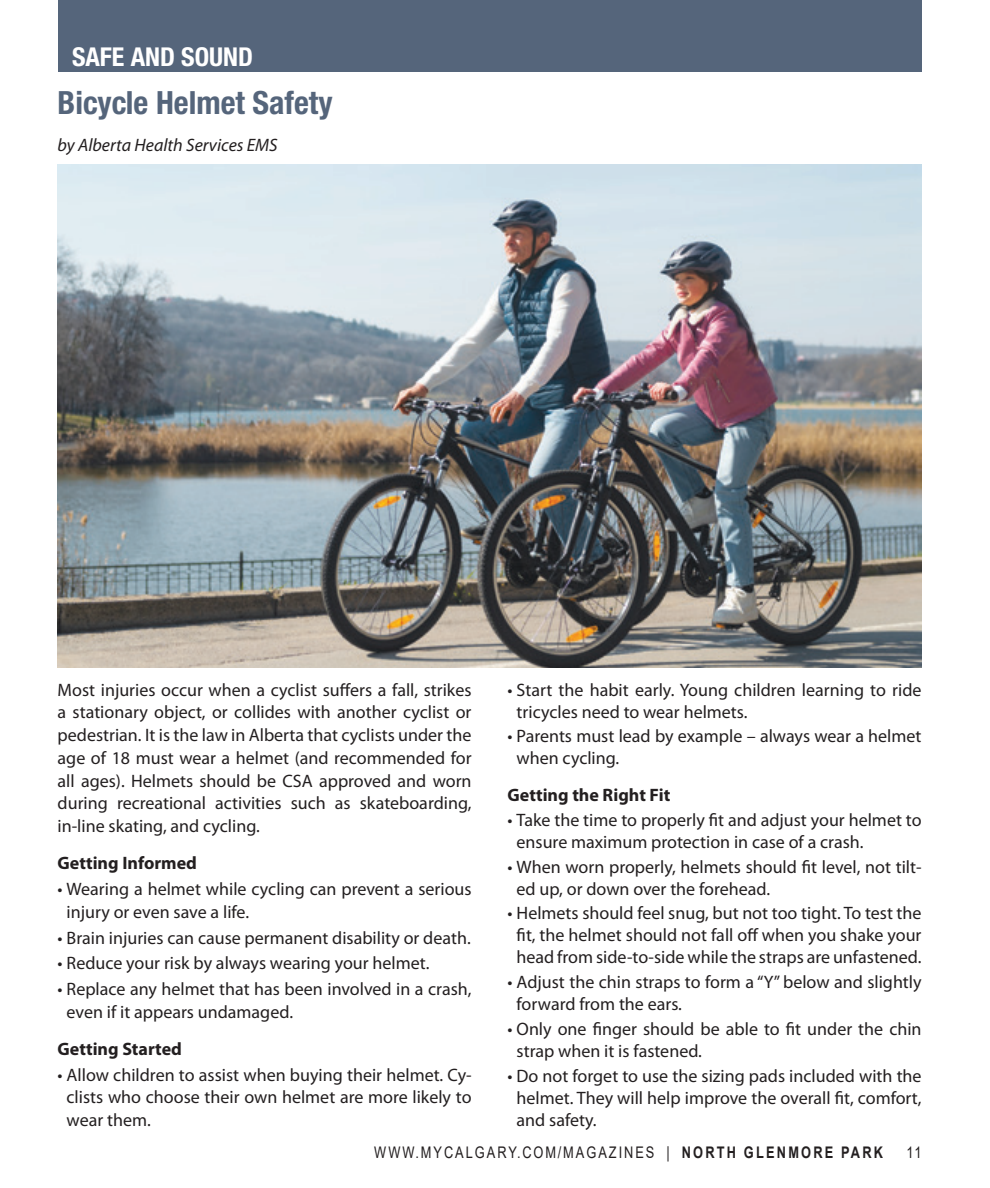
<style>
.page{position:relative;width:990px;height:1188px;background:#fff}
.page>*{position:absolute;margin:0;border:0;box-sizing:border-box;transform-origin:0 0}
.In_Around_title{font:700 condensed 32px "Helvetica Neue LT Std";color:#55657b}
.t1{font:700 condensed 26px "Helvetica Neue LT Std";color:#fff}
.t2{font:18px/22.8px "Myriad Pro";color:#231f20}
.t3{font:700 18px "Myriad Pro";color:#231f20}
.Body_text{font:italic 18px "Myriad Pro";color:#231f20}
.t4{font:16px "Arial";letter-spacing:.155em;color:#231f20;scale:.8 1}
.s1{font-weight:700}
</style>
<div class="page">
<div style="left:58px;top:0;width:864px;height:72px;background:#55657b"></div>
<img style="left:58px;top:165px;width:864px;height:503px">
<p class="t1" style="left:72px;top:41px;width:183px">SAFE AND SOUND</p>
<p class="In_Around_title" style="left:58px;top:84px;width:277px">Bicycle Helmet Safety</p>
<p class="Body_text" style="left:58px;top:134px;width:222px">by Alberta Health Services EMS</p>
<p class="t2" style="left:58px;top:678px;width:416px;text-align:justify">Most injuries occur when a cyclist suffers a fall, strikes a stationary object, or collides with another cyclist or pedestrian. It is the law in Alberta that cyclists under the age of 18 must wear a helmet (and recommended for all ages). Helmets should be CSA approved and worn during recreational activities such as skateboarding, in-line skating, and cycling.</p>
<p class="t3" style="left:58px;top:852px;width:141px">Getting Informed</p>
<p class="t2" style="left:67px;top:877px;width:407px;text-indent:-9px">• Wearing a helmet while cycling can prevent a serious injury or even save a life.</p>
<p class="t2" style="left:58px;top:926px;width:415px">• Brain injuries can cause permanent disability or death.</p>
<p class="t2" style="left:58px;top:952px;width:373px">• Reduce your risk by always wearing your helmet.</p>
<p class="t2" style="left:67px;top:977px;width:406px;text-indent:-9px">• Replace any helmet that has been involved in a crash, even if it appears undamaged.</p>
<p class="t3" style="left:58px;top:1037px;width:126px">Getting Started</p>
<p class="t2" style="left:67px;top:1063px;width:407px;text-align:justify;text-indent:-9px">• Allow children to assist when buying their helmet. Cy&shy;clists who choose their own helmet are more likely to wear them.</p>
<p class="t2" style="left:517px;top:678px;width:406px;line-height:22px;text-indent:-9px">• Start the habit early. Young children learning to ride tricycles need to wear helmets.</p>
<p class="t2" style="left:517px;top:725px;width:406px;line-height:22px;text-indent:-9px">• Parents must lead by example – always wear a helmet when cycling.</p>
<p class="t3" style="left:508px;top:783px;width:164px">Getting the Right Fit</p>
<p class="t2" style="left:517px;top:808px;width:407px;line-height:22px;text-indent:-9px">• Take the time to properly fit and adjust your helmet to ensure maximum protection in case of a crash.</p>
<p class="t2" style="left:517px;top:855px;width:406px;line-height:22px;text-indent:-9px">• When worn properly, helmets should fit level, not tilt&shy;ed up, or down over the forehead.</p>
<p class="t2" style="left:508px;top:902px;width:416px;line-height:22px;text-align:center">• Helmets should feel snug, but not too tight. To test the fit, the helmet should not fall off when you shake your head from side-to-side while the straps are unfastened.</p>
<p class="t2" style="left:517px;top:971px;width:407px;line-height:22px;text-indent:-9px">• Adjust the chin straps to form a “Y” below and slightly forward from the ears.</p>
<p class="t2" style="left:517px;top:1018px;width:406px;line-height:22px;text-indent:-9px">• Only one finger should be able to fit under the chin strap when it is fastened.</p>
<p class="t2" style="left:517px;top:1065px;width:407px;line-height:22px;text-align:justify;text-indent:-9px">• Do not forget to use the sizing pads included with the helmet. They will help improve the overall fit, comfort, and safety.</p>
<p class="t4" style="left:374px;top:1141px;width:637px">WWW.MYCALGARY.COM/MAGAZINES | <span class="s1">NORTH GLENMORE PARK</span></p>
<p class="t4" style="left:907px;top:1141px;width:20px">11</p>
</div>
